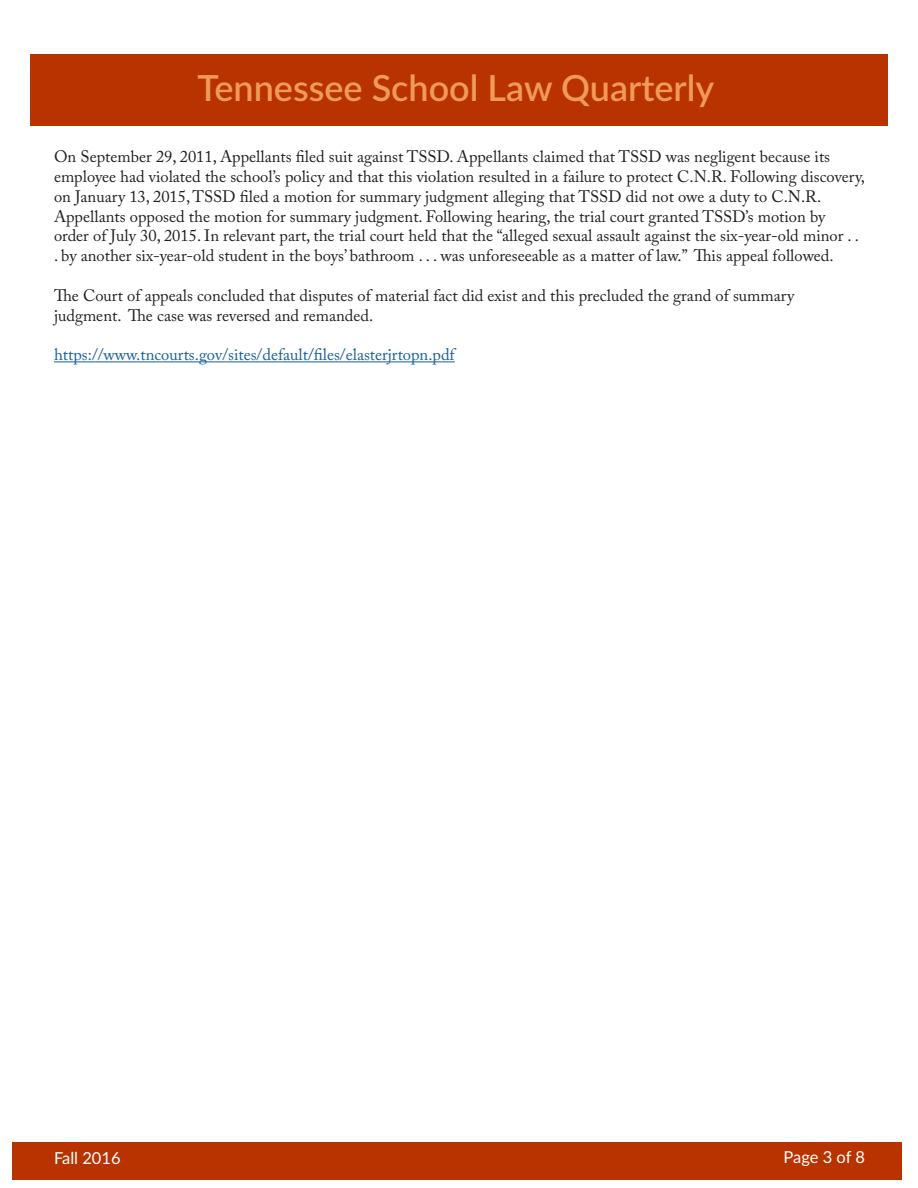
<style>
.page{position:relative;width:918px;height:1188px;background:#fff}
.page>*{position:absolute;margin:0;border:0;box-sizing:border-box;transform-origin:0 0}
.t1{font:600 36px "Lato";color:#ef9a56}
.t2{font:16.5px/19.8px "Adobe Caslon Pro";color:#231f20}
.t3{font:16.5px "Adobe Caslon Pro";color:#175d9e}
.t4{font:16.5px "Lato";color:#fff}
</style>
<div class="page">
<div style="left:12px;top:1142px;width:890px;height:38px;background:#b93300"></div>
<div style="left:30px;top:54px;width:858px;height:72px;background:#b93300"></div>
<hr style="left:54px;top:361px;width:401px;height:1px;background:#175d9e">
<h1 class="t1" style="left:197px;top:62px;width:519px">Tennessee School Law Quarterly</h1>
<p class="t2" style="left:54px;top:147px;width:813px">On September 29, 2011, Appellants filed suit against TSSD. Appellants claimed that TSSD was negligent because its employee had violated the school’s policy and that this violation resulted in a failure to protect C.N.R. Following discovery, on January 13, 2015, TSSD filed a motion for summary judgment alleging that TSSD did not owe a duty to C.N.R.<br>Appellants opposed the motion for summary judgment. Following hearing, the trial court granted TSSD’s motion by<br>order of July 30, 2015. In relevant part, the trial court held that the “alleged sexual assault against the six-year-old minor . . . by another six-year-old student in the boys’ bathroom . . . was unforeseeable as a matter of law.” This appeal followed.</p>
<p class="t2" style="left:54px;top:285px;width:742px">The Court of appeals concluded that disputes of material fact did exist and this precluded the grand of summary judgment. The case was reversed and remanded.</p>
<p class="t3" style="left:54px;top:345px;width:402px">https://www.tncourts.gov/sites/default/files/elasterjrtopn.pdf</p>
<p class="t4" style="left:54px;top:1147px;width:68px">Fall 2016</p>
<p class="t4" style="left:784px;top:1145px;width:83px">Page 3 of 8</p>
</div>
